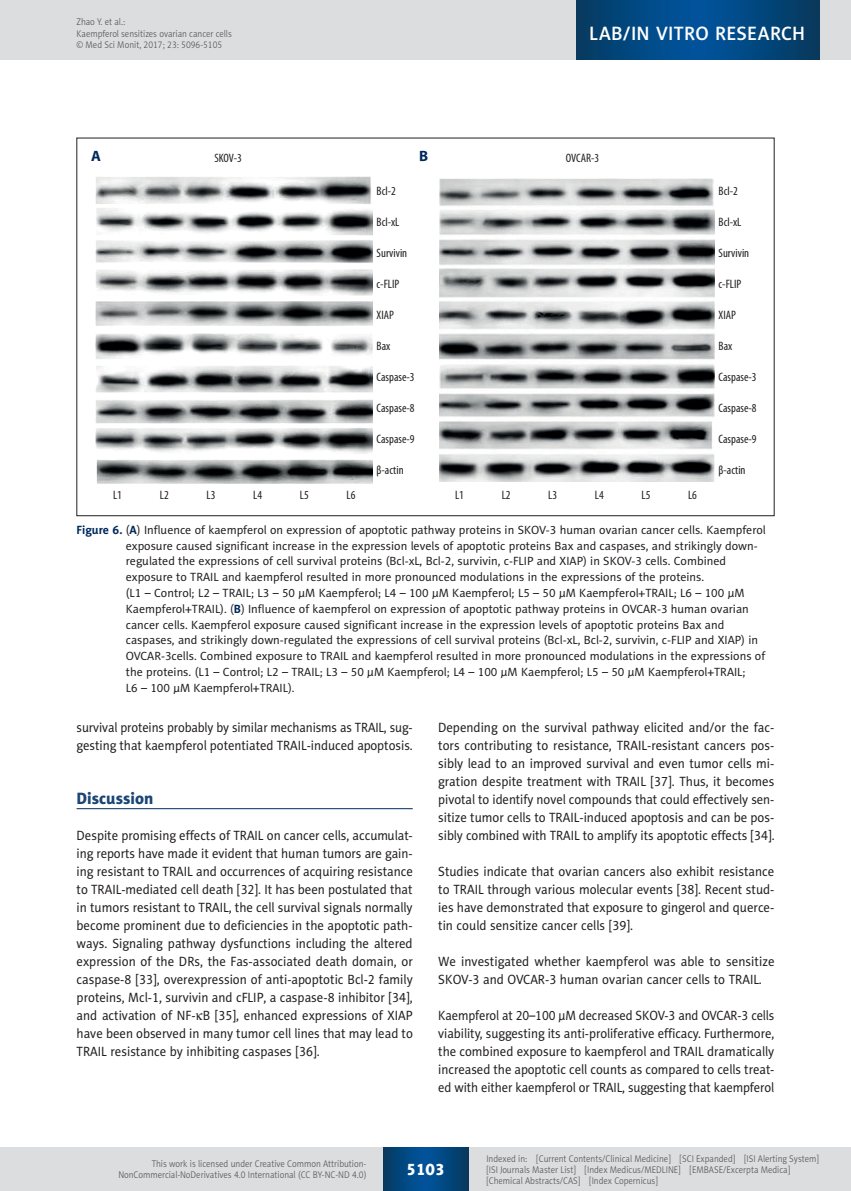
<style>
.page{position:relative;width:851px;height:1191px;background:#fff}
.page>*{position:absolute;margin:0;border:0;box-sizing:border-box;transform-origin:0 0}
.t1{font:19.5px "Naomi Sans EFN Medium";letter-spacing:.01em;color:#fff}
.MSM_Headline_1{font:16.5px "Naomi Sans EFN Heavy";color:#1a4574}
.t2{font:16.5px "Naomi Sans EFN Heavy";color:#fff}
.t3{font:700 15px "Myriad Pro";color:#00295c}
.MSM_Body{font:13.5px/18px "Naomi Sans EFN";color:#231f20;text-align:justify;scale:.95 1}
.MSM_Body-2{font:13.5px/18px "Naomi Sans EFN";color:#231f20;scale:.93 1}
.MSM_Body-3{font:13.5px/18px "Naomi Sans EFN";color:#231f20;scale:.96 1}
.t4{font:condensed 12.15px "Myriad Pro";color:#231f20}
.MSM_Rycina_tytul{font:12px/15.8px "Naomi Sans EFN";color:#231f20}
.t5{font:9.75px/11.2px "Naomi Sans EFN Light";color:#57585a;scale:.9 1}
.s1{font-weight:700;color:#00295c}
.s2{font-family:"Standard Sym L"}
</style>
<div class="page">
<hr style="left:77px;top:808px;width:335px;height:1px;background:#00295c">
<img style="left:95px;top:176px;width:277px;height:308px">
<img style="left:440px;top:178px;width:274px;height:303px">
<div style="left:0;top:1148px;width:850px;height:43px;background:#dcdddf"></div>
<svg style="left:383px;top:1147px;width:85px;height:43px"></svg>
<div style="left:0;top:0;width:850px;height:60px;background:#dcdddf"></div>
<svg style="left:576px;top:0;width:243px;height:60px"></svg>
<p class="t5" style="left:77px;top:16px;width:174px">Zhao Y. et al.:<br>Kaempferol sensitizes ovarian cancer cells © Med Sci Monit, 2017; 23: 5096-5105</p>
<h1 class="t1" style="left:589px;top:22px;width:217px">LAB/IN VITRO RESEARCH</h1>
<p class="t3" style="left:91px;top:147px;width:11px">A</p>
<p class="t3" style="left:419px;top:147px;width:11px">B</p>
<p class="t4" style="left:214px;top:150px;width:29px">SKOV-3</p>
<p class="t4" style="left:376px;top:184px;width:21px">Bcl-2</p>
<p class="t4" style="left:376px;top:215px;width:24px">Bcl-xL</p>
<p class="t4" style="left:376px;top:246px;width:32px">Survivin</p>
<p class="t4" style="left:376px;top:277px;width:24px">c-FLIP</p>
<p class="t4" style="left:376px;top:308px;width:19px">XIAP</p>
<p class="t4" style="left:376px;top:338px;width:15px">Bax</p>
<p class="t4" style="left:376px;top:369px;width:40px">Caspase-3</p>
<p class="t4" style="left:376px;top:400px;width:40px">Caspase-8</p>
<p class="t4" style="left:376px;top:431px;width:40px">Caspase-9</p>
<p class="t4" style="left:376px;top:462px;width:28px">β-actin</p>
<p class="t4" style="left:565px;top:150px;width:35px">OVCAR-3</p>
<p class="t4" style="left:113px;top:488px;width:10px">L1</p>
<p class="t4" style="left:160px;top:488px;width:10px">L2</p>
<p class="t4" style="left:206px;top:488px;width:10px">L3</p>
<p class="t4" style="left:253px;top:488px;width:10px">L4</p>
<p class="t4" style="left:300px;top:488px;width:10px">L5</p>
<p class="t4" style="left:346px;top:488px;width:10px">L6</p>
<p class="t4" style="left:455px;top:488px;width:10px">L1</p>
<p class="t4" style="left:501px;top:488px;width:10px">L2</p>
<p class="t4" style="left:548px;top:488px;width:10px">L3</p>
<p class="t4" style="left:688px;top:488px;width:10px">L6</p>
<p class="t4" style="left:594px;top:488px;width:10px">L4</p>
<p class="t4" style="left:641px;top:488px;width:10px">L5</p>
<p class="t4" style="left:718px;top:184px;width:21px">Bcl-2</p>
<p class="t4" style="left:718px;top:215px;width:24px">Bcl-xL</p>
<p class="t4" style="left:718px;top:246px;width:32px">Survivin</p>
<p class="t4" style="left:718px;top:277px;width:24px">c-FLIP</p>
<p class="t4" style="left:718px;top:307px;width:19px">XIAP</p>
<p class="t4" style="left:718px;top:338px;width:15px">Bax</p>
<p class="t4" style="left:718px;top:369px;width:40px">Caspase-3</p>
<p class="t4" style="left:718px;top:400px;width:40px">Caspase-8</p>
<p class="t4" style="left:718px;top:431px;width:40px">Caspase-9</p>
<p class="t4" style="left:718px;top:462px;width:28px">β-actin</p>
<p class="MSM_Rycina_tytul" style="left:126px;top:522px;width:641px;text-indent:-49px"><span class="s1">Figure 6.</span> (<span class="s1">A</span>) Influence of kaempferol on expression of apoptotic pathway proteins in SKOV-3 human ovarian cancer cells. Kaempferol exposure caused significant increase in the expression levels of apoptotic proteins Bax and caspases, and strikingly down&shy;regulated the expressions of cell survival proteins (Bcl-xL, Bcl-2, survivin, c-FLIP and XIAP) in SKOV-3 cells. Combined exposure to TRAIL and kaempferol resulted in more pronounced modulations in the expressions of the proteins.<br>(L1 – Control; L2 – TRAIL; L3 – 50 µM Kaempferol; L4 – 100 µM Kaempferol; L5 – 50 µM Kaempferol+TRAIL; L6 – 100 µM Kaempferol+TRAIL). (<span class="s1">B</span>) Influence of kaempferol on expression of apoptotic pathway proteins in OVCAR-3 human ovarian cancer cells. Kaempferol exposure caused significant increase in the expression levels of apoptotic proteins Bax and caspases, and strikingly down-regulated the expressions of cell survival proteins (Bcl-xL, Bcl-2, survivin, c-FLIP and XIAP) in OVCAR-3cells. Combined exposure to TRAIL and kaempferol resulted in more pronounced modulations in the expressions of the proteins. (L1 – Control; L2 – TRAIL; L3 – 50 µM Kaempferol; L4 – 100 µM Kaempferol; L5 – 50 µM Kaempferol+TRAIL;<br>L6 – 100 µM Kaempferol+TRAIL).</p>
<p class="MSM_Body-2" style="left:77px;top:718px;width:363px">survival proteins probably by similar mechanisms as TRAIL, sug&shy;gesting that kaempferol potentiated TRAIL-induced apoptosis.</p>
<p class="MSM_Headline_1" style="left:77px;top:788px;width:78px">Discussion</p>
<p class="MSM_Body" style="left:77px;top:826px;width:355px">Despite promising effects of TRAIL on cancer cells, accumulat&shy;ing reports have made it evident that human tumors are gain&shy;ing resistant to TRAIL and occurrences of acquiring resistance to TRAIL-mediated cell death [32]. It has been postulated that in tumors resistant to TRAIL, the cell survival signals normally become prominent due to deficiencies in the apoptotic path&shy;ways. Signaling pathway dysfunctions including the altered expression of the DRs, the Fas-associated death domain, or caspase-8 [33], overexpression of anti-apoptotic Bcl-2 family proteins, Mcl-1, survivin and cFLIP, a caspase-8 inhibitor [34], and activation of NF-<span class="s2">k</span>B [35], enhanced expressions of XIAP have been observed in many tumor cell lines that may lead to TRAIL resistance by inhibiting caspases [36].</p>
<p class="MSM_Body" style="left:438px;top:718px;width:355px">Depending on the survival pathway elicited and/or the fac&shy;tors contributing to resistance, TRAIL-resistant cancers pos&shy;sibly lead to an improved survival and even tumor cells mi&shy;gration despite treatment with TRAIL [37]. Thus, it becomes pivotal to identify novel compounds that could effectively sen&shy;sitize tumor cells to TRAIL-induced apoptosis and can be pos&shy;sibly combined with TRAIL to amplify its apoptotic effects [34].</p>
<p class="MSM_Body" style="left:438px;top:862px;width:355px">Studies indicate that ovarian cancers also exhibit resistance to TRAIL through various molecular events [38]. Recent stud&shy;ies have demonstrated that exposure to gingerol and querce&shy;tin could sensitize cancer cells [39].</p>
<p class="MSM_Body-3" style="left:438px;top:952px;width:352px">We investigated whether kaempferol was able to sensitize<br>SKOV-3 and OVCAR-3 human ovarian cancer cells to TRAIL.</p>
<p class="MSM_Body-2" style="left:438px;top:1006px;width:363px;text-align:justify">Kaempferol at 20–100 µM decreased SKOV-3 and OVCAR-3 cells viability, suggesting its anti-proliferative efficacy. Furthermore, the combined exposure to kaempferol and TRAIL dramatically increased the apoptotic cell counts as compared to cells treat&shy;ed with either kaempferol or TRAIL, suggesting that kaempferol</p>
<p class="t5" style="left:118px;top:1158px;width:277px;text-align:right">This work is licensed under Creative Common Attribution-<br>NonCommercial-NoDerivatives 4.0 International (CC BY-NC-ND 4.0)</p>
<p class="t2" style="left:406px;top:1159px;width:40px">5103</p>
<p class="t5" style="left:486px;top:1152px;width:371px">Indexed in: [Current Contents/Clinical Medicine] [SCI Expanded] [ISI Alerting System] [ISI Journals Master List] [Index Medicus/MEDLINE] [EMBASE/Excerpta Medica] [Chemical Abstracts/CAS] [Index Copernicus]</p>
</div>
